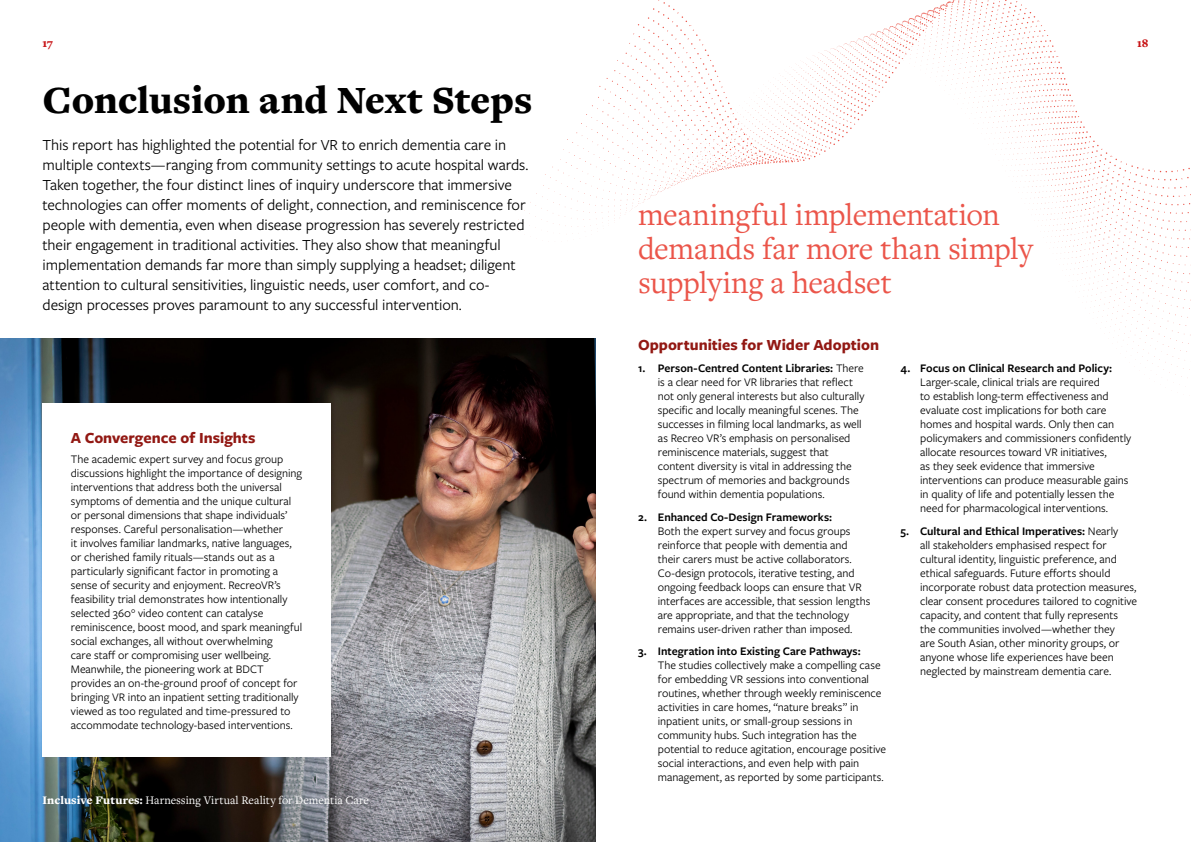
<style>
.page{position:relative;width:1191px;height:842px;background:#fff}
.page>*{position:absolute;margin:0;border:0;box-sizing:border-box;transform-origin:0 0}
.t1{font:900 40px "Freight Text Pro";letter-spacing:-.005em;color:#000}
.t2{font:32px/34px "Freight Text Pro";letter-spacing:-.01em;color:#eb554a}
.t3{font:16px/20px "Freight Sans Pro";letter-spacing:-.005em;color:#000}
.t4{font:700 16px "Freight Sans Pro";color:#921813}
.t5{font:12px/14px "Freight Sans Pro";letter-spacing:-.005em;color:#000}
.t6{font:600 12px "Freight Sans Pro";color:#000}
.t7{font:12px "Freight Text Pro";color:#fff}
.t8{font:900 12px "Freight Text Pro";color:#c81517}
.s1{font-weight:900}
.s2{font-weight:600}
</style>
<div class="page">
<img style="left:0;top:339px;width:595px;height:503px">
<div style="left:43px;top:404px;width:288px;height:353px;background:#fff"></div>
<svg style="left:513px;top:338px;width:83px;height:60px"></svg>
<svg style="left:518px;top:219px;width:662px;height:170px"></svg>
<svg style="left:524px;top:210px;width:664px;height:170px"></svg>
<svg style="left:530px;top:202px;width:660px;height:169px"></svg>
<svg style="left:536px;top:193px;width:654px;height:169px"></svg>
<svg style="left:543px;top:185px;width:647px;height:169px"></svg>
<svg style="left:545px;top:174px;width:645px;height:171px"></svg>
<svg style="left:552px;top:166px;width:639px;height:170px"></svg>
<svg style="left:560px;top:159px;width:631px;height:168px"></svg>
<svg style="left:563px;top:149px;width:628px;height:169px"></svg>
<svg style="left:567px;top:139px;width:624px;height:170px"></svg>
<svg style="left:576px;top:132px;width:615px;height:169px"></svg>
<svg style="left:581px;top:123px;width:610px;height:169px"></svg>
<svg style="left:586px;top:114px;width:605px;height:169px"></svg>
<svg style="left:592px;top:105px;width:599px;height:169px"></svg>
<svg style="left:598px;top:96px;width:593px;height:169px"></svg>
<svg style="left:599px;top:86px;width:592px;height:171px"></svg>
<svg style="left:606px;top:78px;width:585px;height:170px"></svg>
<svg style="left:614px;top:70px;width:577px;height:169px"></svg>
<svg style="left:617px;top:60px;width:574px;height:171px"></svg>
<svg style="left:625px;top:52px;width:566px;height:170px"></svg>
<svg style="left:629px;top:43px;width:562px;height:171px"></svg>
<svg style="left:633px;top:33px;width:558px;height:172px"></svg>
<svg style="left:638px;top:24px;width:553px;height:173px"></svg>
<svg style="left:648px;top:17px;width:543px;height:172px"></svg>
<svg style="left:653px;top:8px;width:538px;height:172px"></svg>
<svg style="left:658px;top:0;width:533px;height:172px"></svg>
<p class="t8" style="left:43px;top:38px;width:12px">17</p>
<p class="t8" style="left:1137px;top:38px;width:13px">18</p>
<h1 class="t1" style="left:43px;top:85px;width:491px">Conclusion and Next Steps</h1>
<p class="t3" style="left:43px;top:136px;width:487px">This report has highlighted the potential for VR to enrich dementia care in multiple contexts—ranging from community settings to acute hospital wards.<br>Taken together, the four distinct lines of inquiry underscore that immersive technologies can offer moments of delight, connection, and reminiscence for people with dementia, even when disease progression has severely restricted their engagement in traditional activities. They also show that meaningful implementation demands far more than simply supplying a headset; diligent attention to cultural sensitivities, linguistic needs, user comfort, and co&shy;design processes proves paramount to any successful intervention.</p>
<h3 class="t4" style="left:71px;top:432px;width:186px">A Convergence of Insights</h3>
<p class="t5" style="left:71px;top:453px;width:233px">The academic expert survey and focus group discussions highlight the importance of designing interventions that address both the universal symptoms of dementia and the unique cultural or personal dimensions that shape individuals’ responses. Careful personalisation—whether<br>it involves familiar landmarks, native languages, or cherished family rituals—stands out as a particularly significant factor in promoting a sense of security and enjoyment. RecreoVR’s feasibility trial demonstrates how intentionally selected 360° video content can catalyse reminiscence, boost mood, and spark meaningful social exchanges, all without overwhelming<br>care staff or compromising user wellbeing.<br>Meanwhile, the pioneering work at BDCT provides an on-the-ground proof of concept for bringing VR into an inpatient setting traditionally viewed as too regulated and time-pressured to accommodate technology-based interventions.</p>
<p class="t7" style="left:43px;top:795px;width:328px"><span class="s1">Inclusive Futures:</span> Harnessing Virtual Reality for Dementia Care</p>
<h2 class="t2" style="left:638px;top:201px;width:396px">meaningful implementation demands far more than simply supplying a headset</h2>
<h3 class="t4" style="left:638px;top:338px;width:242px">Opportunities for Wider Adoption</h3>
<p class="t5" style="left:658px;top:362px;width:208px;text-indent:-20px"><span class="s2">1. Person-Centred Content Libraries:</span> There is a clear need for VR libraries that reflect not only general interests but also culturally specific and locally meaningful scenes. The successes in filming local landmarks, as well as Recreo VR’s emphasis on personalised reminiscence materials, suggest that content diversity is vital in addressing the spectrum of memories and backgrounds found within dementia populations.</p>
<p class="t6" style="left:638px;top:512px;width:196px">2. Enhanced Co-Design Frameworks:</p>
<p class="t5" style="left:658px;top:525px;width:214px">Both the expert survey and focus groups reinforce that people with dementia and their carers must be active collaborators.<br>Co-design protocols, iterative testing, and ongoing feedback loops can ensure that VR interfaces are accessible, that session lengths are appropriate, and that the technology remains user-driven rather than imposed.</p>
<p class="t6" style="left:638px;top:647px;width:224px">3. Integration into Existing Care Pathways:</p>
<p class="t5" style="left:658px;top:659px;width:230px">The studies collectively make a compelling case for embedding VR sessions into conventional routines, whether through weekly reminiscence activities in care homes, “nature breaks” in inpatient units, or small-group sessions in community hubs. Such integration has the potential to reduce agitation, encourage positive social interactions, and even help with pain management, as reported by some participants.</p>
<p class="t6" style="left:900px;top:364px;width:213px">4. Focus on Clinical Research and Policy:</p>
<p class="t5" style="left:920px;top:376px;width:213px">Larger-scale, clinical trials are required<br>to establish long-term effectiveness and evaluate cost implications for both care homes and hospital wards. Only then can policymakers and commissioners confidently allocate resources toward VR initiatives,<br>as they seek evidence that immersive interventions can produce measurable gains in quality of life and potentially lessen the need for pharmacological interventions.</p>
<p class="t5" style="left:920px;top:525px;width:218px;text-indent:-20px"><span class="s2">5. Cultural and Ethical Imperatives:</span> Nearly<br>all stakeholders emphasised respect for cultural identity, linguistic preference, and ethical safeguards. Future efforts should incorporate robust data protection measures, clear consent procedures tailored to cognitive capacity, and content that fully represents<br>the communities involved—whether they<br>are South Asian, other minority groups, or anyone whose life experiences have been neglected by mainstream dementia care.</p>
</div>
